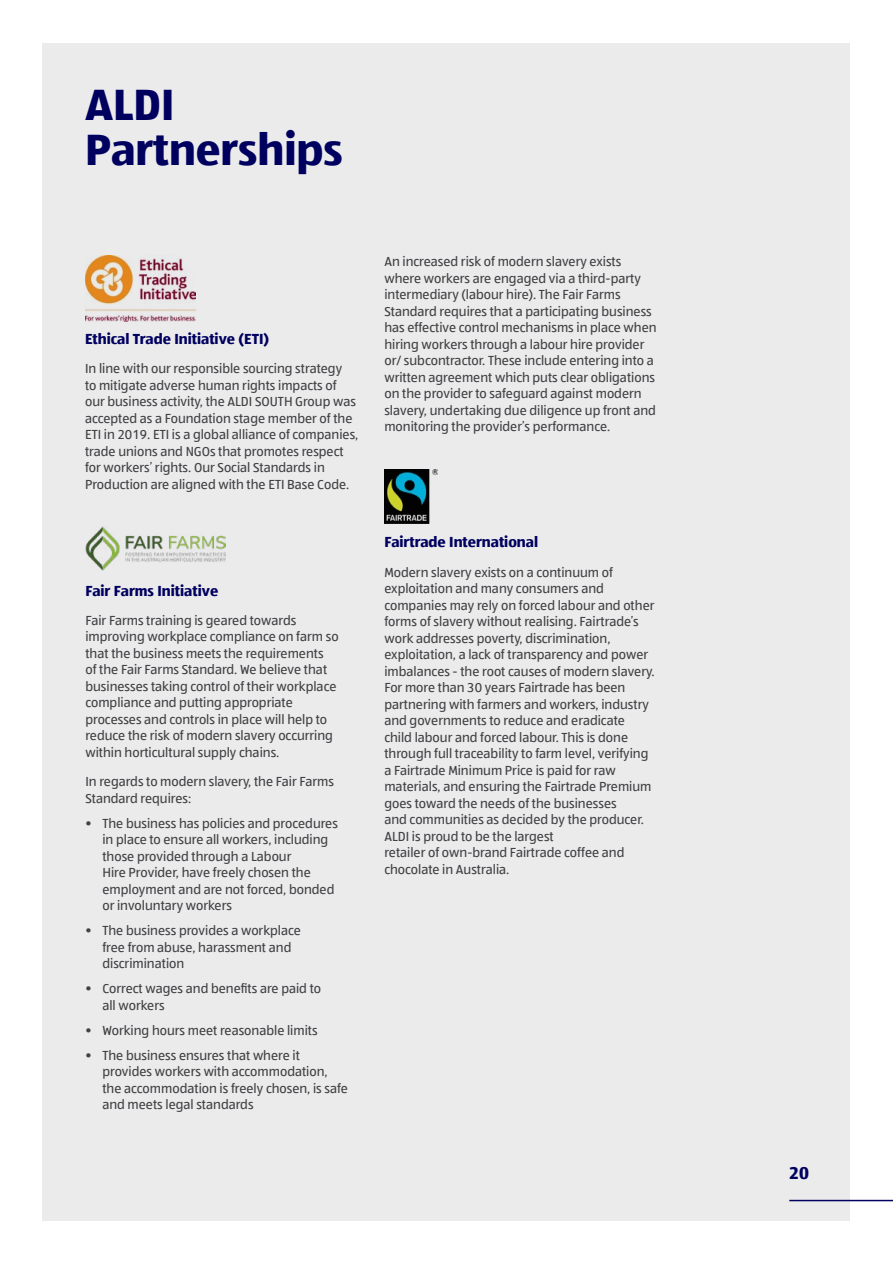
<style>
.page{position:relative;width:893px;height:1263px;background:#fff}
.page>*{position:absolute;margin:0;border:0;box-sizing:border-box;transform-origin:0 0}
.t1{font:700 45px/45px "ALDISUED Office";color:#00005f}
.t2{font:700 18px "ALDISUED Office";color:#00005f}
.t3{font:700 15px "ALDISUED Office";color:#00005f}
.t4{font:13.5px/16.5px "ALDISUED Office";color:#414042}
</style>
<div class="page">
<div style="left:43px;top:43px;width:807px;height:1178px;background:#ebebec"></div>
<hr style="left:789px;top:1200px;width:104px;height:1px;background:#00005f">
<img style="left:85px;top:256px;width:110px;height:65px">
<img style="left:85px;top:527px;width:140px;height:43px">
<img style="left:384px;top:469px;width:54px;height:54px">
<h1 class="t1" style="left:85px;top:81px;width:259px">ALDI<br>Partnerships</h1>
<p class="t3" style="left:85px;top:329px;width:186px">Ethical Trade Initiative (ETI)</p>
<p class="t4" style="left:85px;top:360px;width:275px">In line with our responsible sourcing strategy<br>to mitigate adverse human rights impacts of our business activity, the ALDI SOUTH Group was accepted as a Foundation stage member of the ETI in 2019. ETI is a global alliance of companies, trade unions and NGOs that promotes respect for workers’ rights. Our Social Standards in Production are aligned with the ETI Base Code.</p>
<p class="t3" style="left:85px;top:580px;width:134px">Fair Farms Initiative</p>
<p class="t4" style="left:85px;top:612px;width:255px">Fair Farms training is geared towards improving workplace compliance on farm so that the business meets the requirements<br>of the Fair Farms Standard. We believe that businesses taking control of their workplace compliance and putting appropriate processes and controls in place will help to reduce the risk of modern slavery occurring within horticultural supply chains.</p>
<p class="t4" style="left:85px;top:773px;width:250px">In regards to modern slavery, the Fair Farms<br>Standard requires:</p>
<p class="t4" style="left:102px;top:814px;width:237px;text-indent:-17px">• The business has policies and procedures in place to ensure all workers, including those provided through a Labour<br>Hire Provider, have freely chosen the employment and are not forced, bonded or involuntary workers</p>
<p class="t4" style="left:102px;top:922px;width:200px;text-indent:-17px">• The business provides a workplace free from abuse, harassment and discrimination</p>
<p class="t4" style="left:102px;top:980px;width:220px;text-indent:-17px">• Correct wages and benefits are paid to all workers</p>
<p class="t4" style="left:85px;top:1021px;width:234px">• Working hours meet reasonable limits</p>
<p class="t4" style="left:102px;top:1046px;width:247px;text-indent:-17px">• The business ensures that where it provides workers with accommodation, the accommodation is freely chosen, is safe and meets legal standards</p>
<p class="t4" style="left:384px;top:253px;width:274px">An increased risk of modern slavery exists where workers are engaged via a third-party intermediary (labour hire). The Fair Farms Standard requires that a participating business has effective control mechanisms in place when hiring workers through a labour hire provider or/ subcontractor. These include entering into a written agreement which puts clear obligations on the provider to safeguard against modern slavery, undertaking due diligence up front and monitoring the provider’s performance.</p>
<p class="t3" style="left:384px;top:532px;width:155px">Fairtrade International</p>
<p class="t4" style="left:384px;top:563px;width:272px">Modern slavery exists on a continuum of exploitation and many consumers and companies may rely on forced labour and other forms of slavery without realising. Fairtrade’s work addresses poverty, discrimination, exploitation, a lack of transparency and power imbalances - the root causes of modern slavery.<br>For more than 30 years Fairtrade has been partnering with farmers and workers, industry and governments to reduce and eradicate child labour and forced labour. This is done through full traceability to farm level, verifying a Fairtrade Minimum Price is paid for raw materials, and ensuring the Fairtrade Premium goes toward the needs of the businesses<br>and communities as decided by the producer.<br>ALDI is proud to be the largest<br>retailer of own-brand Fairtrade coffee and chocolate in Australia.</p>
<h2 class="t2" style="left:789px;top:1160px;width:21px">20</h2>
</div>
